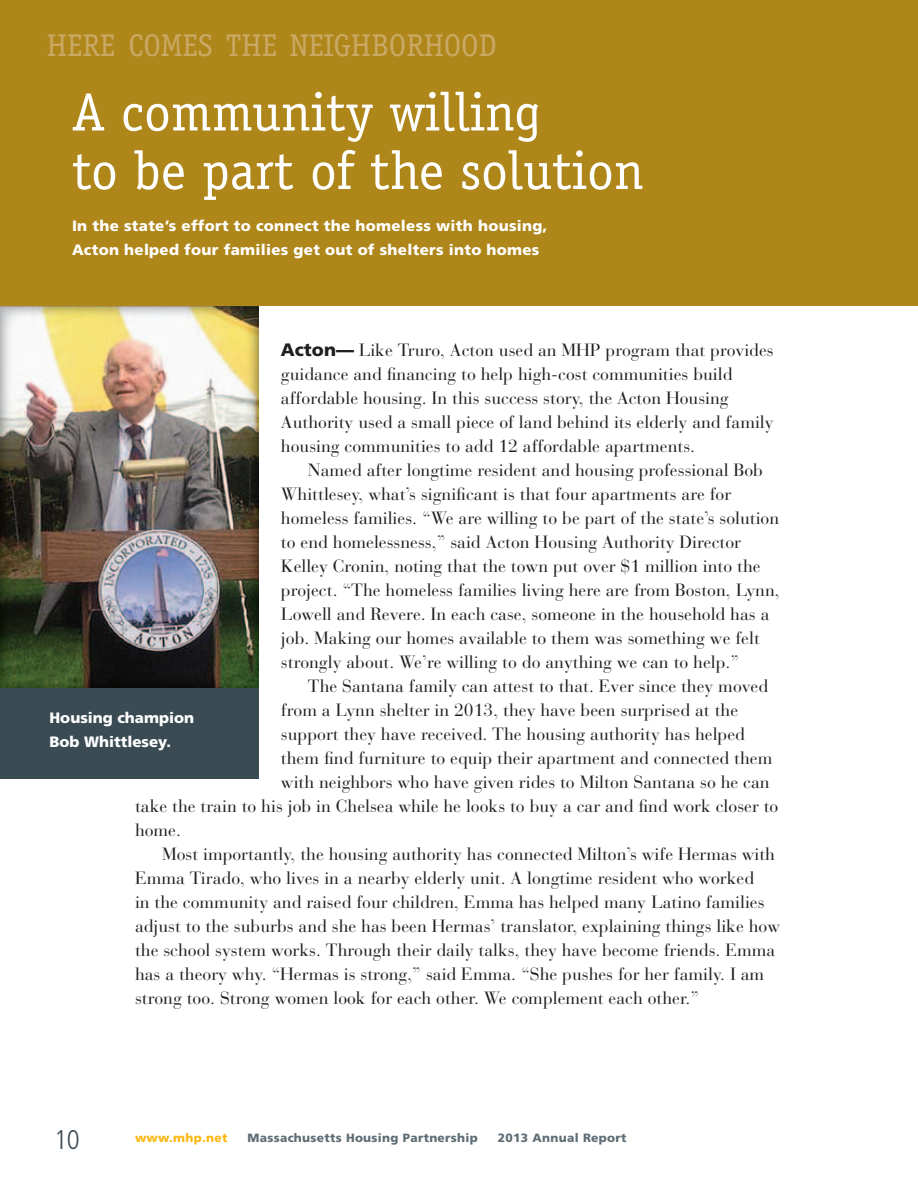
<style>
.page{position:relative;width:918px;height:1188px;background:#fff}
.page>*{position:absolute;margin:0;border:0;box-sizing:border-box;transform-origin:0 0}
.t1{font:54px/58.5px "Officina Serif";color:#fff}
.t2{font:31.5px "Officina Serif";color:#caa965}
.t3{font:300 condensed 27px "Frutiger";color:#3a4b54}
.project-_text{font:17.7px/24px "Bauer Bodoni";color:#231f20}
.t4{font:900 15px/24px "Frutiger";letter-spacing:.02em;color:#fff}
.t5{font:900 15px/24px "Frutiger";color:#fff}
.t6{font:900 12px "Frutiger";letter-spacing:.025em;color:#5f6d75}
.t7{font:900 12px "Frutiger";letter-spacing:.025em;color:#fcb814}
.s1{font-family:"Frutiger";font-weight:900;font-size:18px}
</style>
<div class="page">
<img style="left:0;top:306px;width:258px;height:382px">
<div style="left:0;top:0;width:918px;height:306px;background:#ae861a"></div>
<div style="left:0;top:688px;width:258px;height:91px;background:#3a4b54"></div>
<p class="t2" style="left:47px;top:27px;width:452px">HERE COMES THE NEIGHBORHOOD</p>
<p class="t1" style="left:72px;top:83px;width:574px">A community willing<br>to be part of the solution</p>
<p class="t4" style="left:72px;top:214px;width:477px">In the state’s effort to connect the homeless with housing,<br>Acton helped four families get out of shelters into homes</p>
<p class="project-_text" style="left:281px;top:338px;width:494px"><span class="s1">Acton—</span> Like Truro, Acton used an MHP program that provides guidance and financing to help high-cost communities build affordable housing. In this success story, the Acton Housing Authority used a small piece of land behind its elderly and family housing communities to add 12 affordable apartments.</p>
<p class="project-_text" style="left:281px;top:458px;width:500px;text-indent:27px">Named after longtime resident and housing professional Bob Whittlesey, what’s significant is that four apartments are for homeless families. “We are willing to be part of the state’s solution to end homelessness,” said Acton Housing Authority Director Kelley Cronin, noting that the town put over $1 million into the project. “The homeless families living here are from Boston, Lynn, Lowell and Revere. In each case, someone in the household has a job. Making our homes available to them was something we felt strongly about. We’re willing to do anything we can to help.”</p>
<p class="project-_text" style="left:308px;top:674px;width:462px">The Santana family can attest to that. Ever since they moved</p>
<p class="project-_text" style="left:281px;top:698px;width:459px">from a Lynn shelter in 2013, they have been surprised at the</p>
<p class="project-_text" style="left:281px;top:722px;width:466px">support they have received. The housing authority has helped</p>
<p class="project-_text" style="left:281px;top:746px;width:493px">them find furniture to equip their apartment and connected them</p>
<p class="project-_text" style="left:281px;top:770px;width:490px">with neighbors who have given rides to Milton Santana so he can</p>
<p class="project-_text" style="left:135px;top:794px;width:645px">take the train to his job in Chelsea while he looks to buy a car and find work closer to</p>
<p class="project-_text" style="left:135px;top:818px;width:48px">home.</p>
<p class="project-_text" style="left:135px;top:842px;width:647px;text-indent:27px">Most importantly, the housing authority has connected Milton’s wife Hermas with Emma Tirado, who lives in a nearby elderly unit. A longtime resident who worked<br>in the community and raised four children, Emma has helped many Latino families adjust to the suburbs and she has been Hermas’ translator, explaining things like how the school system works. Through their daily talks, they have become friends. Emma has a theory why. “Hermas is strong,” said Emma. “She pushes for her family. I am strong too. Strong women look for each other. We complement each other.”</p>
<p class="t5" style="left:50px;top:705px;width:146px">Housing champion<br>Bob Whittlesey.</p>
<p class="t3" style="left:54px;top:1124px;width:27px">10</p>
<p class="t7" style="left:135px;top:1130px;width:94px">www.mhp.net</p>
<p class="t6" style="left:248px;top:1130px;width:232px">Massachusetts Housing Partnership</p>
<p class="t6" style="left:498px;top:1130px;width:130px">2013 Annual Report</p>
</div>
